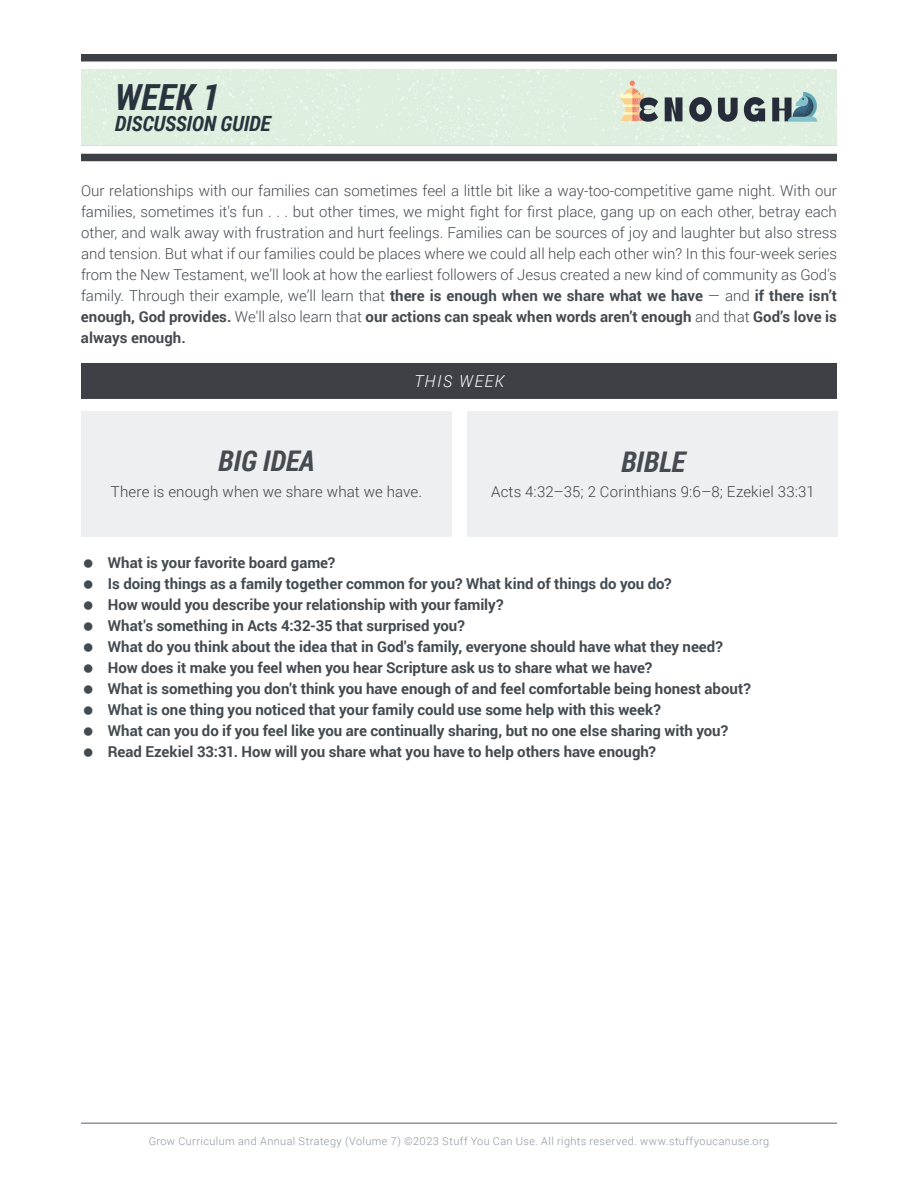
<style>
.page{position:relative;width:918px;height:1188px;background:#fff}
.page>*{position:absolute;margin:0;border:0;box-sizing:border-box;transform-origin:0 0}
.t1{font:italic 700 36px "Roboto Condensed";color:#29333d}
.t2{font:italic 700 28.5px "Roboto Condensed";letter-spacing:.005em;color:#454b51}
.t3{font:italic 700 21px "Roboto Condensed";color:#29333d}
.t4{font:italic 300 16.5px "Roboto";letter-spacing:.085em;color:#fff}
.t5{font:300 15px/21px "Roboto";color:#444a50;text-align:justify}
.t6{font:700 15px/21px "Roboto";color:#434a50}
.t7{font:300 15px "Roboto";letter-spacing:.01em;color:#3d4146}
.t8{font:300 10.8px "Roboto";letter-spacing:.035em;color:#8d949e}
.s1{font-weight:700}
</style>
<div class="page">
<div style="left:81px;top:363px;width:756px;height:36px;background:#3d4146"></div>
<hr style="left:81px;top:1122px;width:756px;height:2px;background:#8d949e">
<div style="left:468px;top:411px;width:370px;height:126px;background:#eeeff0"></div>
<div style="left:81px;top:411px;width:371px;height:126px;background:#eeeff0"></div>
<div style="left:81px;top:54px;width:756px;height:7px;background:#3d4146"></div>
<img style="left:81px;top:69px;width:756px;height:77px">
<div style="left:81px;top:154px;width:756px;height:7px;background:#3d4146"></div>
<h1 class="t1" style="left:115px;top:72px;width:106px">WEEK 1</h1>
<h3 class="t3" style="left:115px;top:109px;width:157px">DISCUSSION GUIDE</h3>
<p class="t5" style="left:81px;top:179px;width:758px">Our relationships with our families can sometimes feel a little bit like a way-too-competitive game night. With our families, sometimes it's fun . . . but other times, we might fight for first place, gang up on each other, betray each other, and walk away with frustration and hurt feelings. Families can be sources of joy and laughter but also stress and tension. But what if our families could be places where we could all help each other win? In this four-week series from the New Testament, we’ll look at how the earliest followers of Jesus created a new kind of community as God's family. Through their example, we’ll learn that <span class="s1">there is enough when we share what we have</span> — and <span class="s1">if there isn’t enough, God provides.</span> We'll also learn that <span class="s1">our actions can speak when words aren’t enough</span> and that <span class="s1">God’s love is always enough.</span></p>
<p class="t4" style="left:414px;top:370px;width:91px">THIS WEEK</p>
<h2 class="t2" style="left:218px;top:441px;width:98px">BIG IDEA</h2>
<p class="t7" style="left:111px;top:482px;width:313px">There is enough when we share what we have.</p>
<h2 class="t2" style="left:621px;top:442px;width:65px">BIBLE</h2>
<p class="t7" style="left:491px;top:481px;width:325px">Acts 4:32–35; 2 Corinthians 9:6–8; Ezekiel 33:31</p>
<p class="t6" style="left:108px;top:552px;width:645px">What is your favorite board game?<br>Is doing things as a family together common for you? What kind of things do you do?<br>How would you describe your relationship with your family?<br>What's something in Acts 4:32-35 that surprised you?<br>What do you think about the idea that in God's family, everyone should have what they need?<br>How does it make you feel when you hear Scripture ask us to share what we have?<br>What is something you don't think you have enough of and feel comfortable being honest about?<br>What is one thing you noticed that your family could use some help with this week?<br>What can you do if you feel like you are continually sharing, but no one else sharing with you?<br>Read Ezekiel 33:31. How will you share what you have to help others have enough?</p>
<p class="t8" style="left:149px;top:1134px;width:622px">Grow Curriculum and Annual Strategy (Volume 7) ©2023 Stuff You Can Use. All rights reserved. www.stuffyoucanuse.org</p>
</div>
